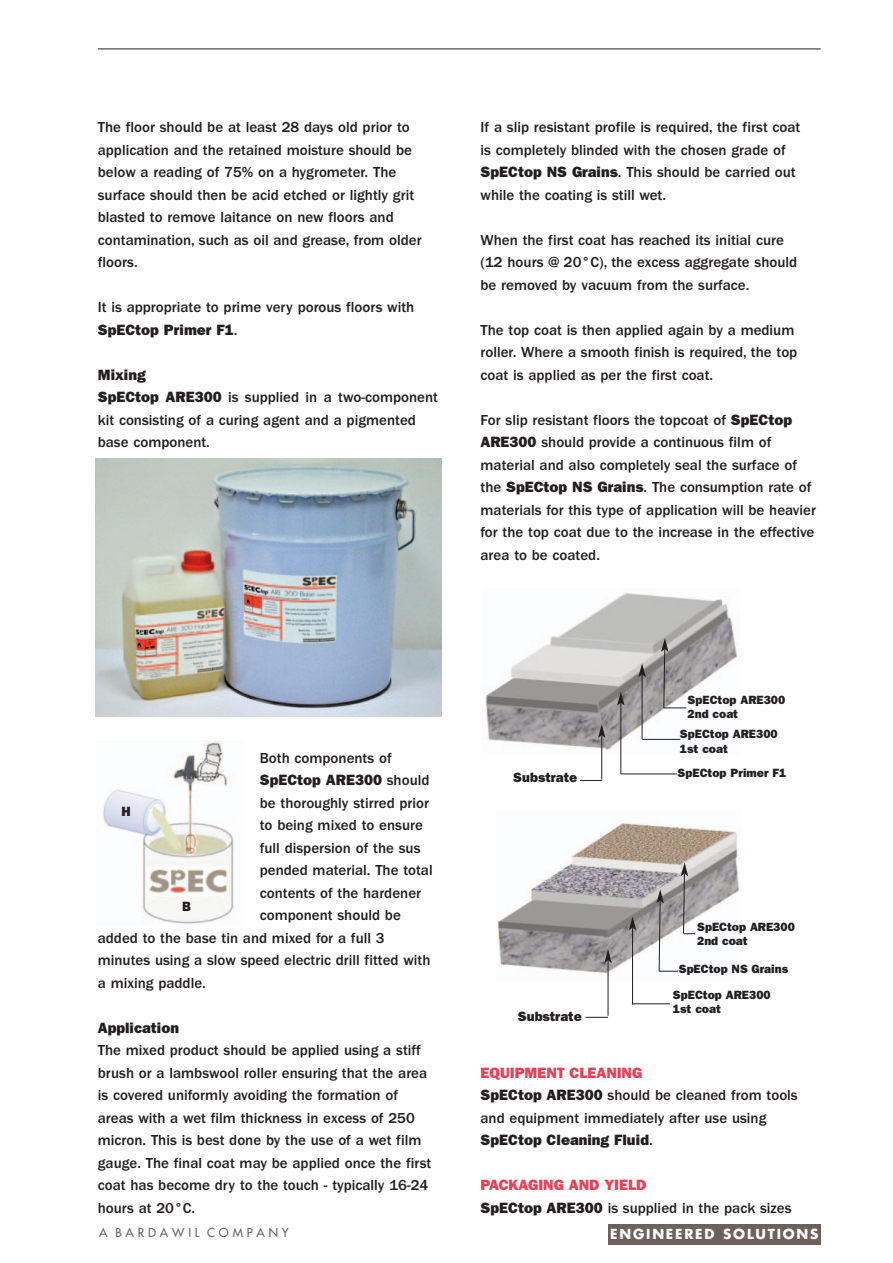
<style>
.page{position:relative;width:893px;height:1263px;background:#fff}
.page>*{position:absolute;margin:0;border:0;box-sizing:border-box;transform-origin:0 0}
.t1{font:500 15px/22.5px "Franklin Gothic";color:#231f20}
.t2{font:800 15px "Franklin Gothic";color:#231f20}
.t3{font:800 13.5px "Franklin Gothic";color:#231f20}
.t4{font:700 13.5px "Futura";letter-spacing:.13em;color:#fff}
.t5{font:800 12px/14.4px "Franklin Gothic";color:#231f20}
.t6{font:12px "Futura";letter-spacing:.32em;color:#6d605d}
.s1{font-weight:800}
.s2{font-weight:500}
.s3{font-weight:800;color:#ee3e56}
</style>
<div class="page">
<hr style="left:98px;top:49px;width:723px;height:1px;background:#231f20">
<img style="left:95px;top:459px;width:347px;height:258px">
<img style="left:103px;top:740px;width:131px;height:185px">
<div style="left:608px;top:1225px;width:213px;height:20px;background:#6d605d"></div>
<img style="left:485px;top:593px;width:255px;height:161px">
<img style="left:497px;top:822px;width:243px;height:160px">
<hr style="left:601px;top:735px;width:1px;height:44px;background:#231f20">
<svg style="left:598px;top:724px;width:7px;height:14px"></svg>
<hr style="left:621px;top:703px;width:1px;height:71px;background:#231f20">
<svg style="left:617px;top:692px;width:8px;height:13px"></svg>
<hr style="left:642px;top:675px;width:1px;height:64px;background:#231f20">
<svg style="left:638px;top:663px;width:8px;height:14px"></svg>
<svg style="left:580px;top:780px;width:22px;height:1px"></svg>
<hr style="left:621px;top:774px;width:56px;height:1px;background:#231f20">
<hr style="left:642px;top:739px;width:38px;height:1px;background:#231f20">
<svg style="left:661px;top:604px;width:25px;height:105px;background:#a5a4a4"></svg>
<hr style="left:608px;top:960px;width:1px;height:56px;background:#231f20">
<svg style="left:604px;top:949px;width:8px;height:14px"></svg>
<svg style="left:586px;top:1017px;width:22px;height:1px"></svg>
<hr style="left:632px;top:928px;width:1px;height:76px;background:#231f20">
<svg style="left:629px;top:916px;width:7px;height:14px"></svg>
<hr style="left:632px;top:1003px;width:38px;height:1px;background:#231f20">
<svg style="left:656px;top:846px;width:39px;height:126px"></svg>
<p class="t1" style="left:98px;top:117px;width:325px">The floor should be at least 28 days old prior to application and the retained moisture should be below a reading of 75% on a hygrometer. The surface should then be acid etched or lightly grit blasted to remove laitance on new floors and contamination, such as oil and grease, from older floors.</p>
<p class="t1" style="left:98px;top:297px;width:318px">It is appropriate to prime very porous floors with<br><span class="s1">SpECtop Primer F1</span>.</p>
<p class="t1" style="left:98px;top:365px;width:342px"><span class="s1">Mixing<br>SpECtop ARE300</span> is supplied in a two-component kit consisting of a curing agent and a pigmented base component.</p>
<p class="t1" style="left:481px;top:117px;width:321px">If a slip resistant profile is required, the first coat is completely blinded with the chosen grade of <span class="s1">SpECtop NS Grains</span>. This should be carried out while the coating is still wet.</p>
<p class="t1" style="left:481px;top:230px;width:318px">When the first coat has reached its initial cure (12 hours @ 20°C), the excess aggregate should be removed by vacuum from the surface.</p>
<p class="t1" style="left:481px;top:320px;width:318px">The top coat is then applied again by a medium roller. Where a smooth finish is required, the top coat is applied as per the first coat.</p>
<p class="t1" style="left:481px;top:410px;width:337px">For slip resistant floors the topcoat of <span class="s1">SpECtop ARE300</span> should provide a continuous film of material and also completely seal the surface of the <span class="s1">SpECtop NS Grains</span>. The consumption rate of materials for this type of application will be heavier for the top coat due to the increase in the effective area to be coated.</p>
<p class="t1" style="left:260px;top:747px;width:133px">Both components of</p>
<p class="t2" style="left:260px;top:775px;width:171px">SpECtop ARE300 <span class="s2">should</span></p>
<p class="t1" style="left:260px;top:792px;width:171px">be thoroughly stirred prior</p>
<p class="t1" style="left:260px;top:815px;width:165px">to being mixed to ensure</p>
<p class="t1" style="left:260px;top:837px;width:162px">full dispersion of the sus</p>
<p class="t1" style="left:260px;top:860px;width:174px">pended material. The total</p>
<p class="t1" style="left:260px;top:882px;width:163px">contents of the hardener</p>
<p class="t1" style="left:260px;top:905px;width:143px">component should be</p>
<p class="t1" style="left:98px;top:927px;width:288px">added to the base tin and mixed for a full 3</p>
<p class="t1" style="left:98px;top:950px;width:334px">minutes using a slow speed electric drill fitted with</p>
<p class="t1" style="left:98px;top:972px;width:110px">a mixing paddle.</p>
<p class="t2" style="left:98px;top:1022px;width:83px">Application</p>
<p class="t1" style="left:98px;top:1040px;width:335px">The mixed product should be applied using a stiff brush or a lambswool roller ensuring that the area is covered uniformly avoiding the formation of areas with a wet film thickness in excess of 250 micron. This is best done by the use of a wet film gauge. The final coat may be applied once the first coat has become dry to the touch - typically 16-24 hours at 20°C.</p>
<p class="t3" style="left:121px;top:806px;width:11px">H</p>
<p class="t3" style="left:182px;top:902px;width:10px">B</p>
<p class="t5" style="left:688px;top:694px;width:99px">SpECtop ARE300<br>2nd coat</p>
<p class="t5" style="left:680px;top:728px;width:99px">SpECtop ARE300<br>1st coat</p>
<p class="t3" style="left:513px;top:773px;width:65px">Substrate</p>
<p class="t5" style="left:678px;top:767px;width:110px">SpECtop Primer F1</p>
<p class="t5" style="left:697px;top:920px;width:99px">SpECtop ARE300<br>2nd coat</p>
<p class="t3" style="left:518px;top:1011px;width:65px">Substrate</p>
<p class="t5" style="left:679px;top:963px;width:111px">SpECtop NS Grains</p>
<p class="t5" style="left:673px;top:989px;width:99px">SpECtop ARE300<br>1st coat</p>
<p class="t1" style="left:480px;top:1062px;width:319px"><span class="s3">EQUIPMENT CLEANING<br></span><span class="s1">SpECtop ARE300</span> should be cleaned from tools and equipment immediately after use using<br><span class="s1">SpECtop Cleaning Fluid</span>.</p>
<p class="t1" style="left:480px;top:1175px;width:313px"><span class="s3">PACKAGING AND YIELD<br></span><span class="s1">SpECtop ARE300</span> is supplied in the pack sizes</p>
<p class="t6" style="left:99px;top:1226px;width:191px">A BARDAWIL COMPANY</p>
<p class="t4" style="left:610px;top:1227px;width:210px">ENGINEERED SOLUTIONS</p>
</div>
